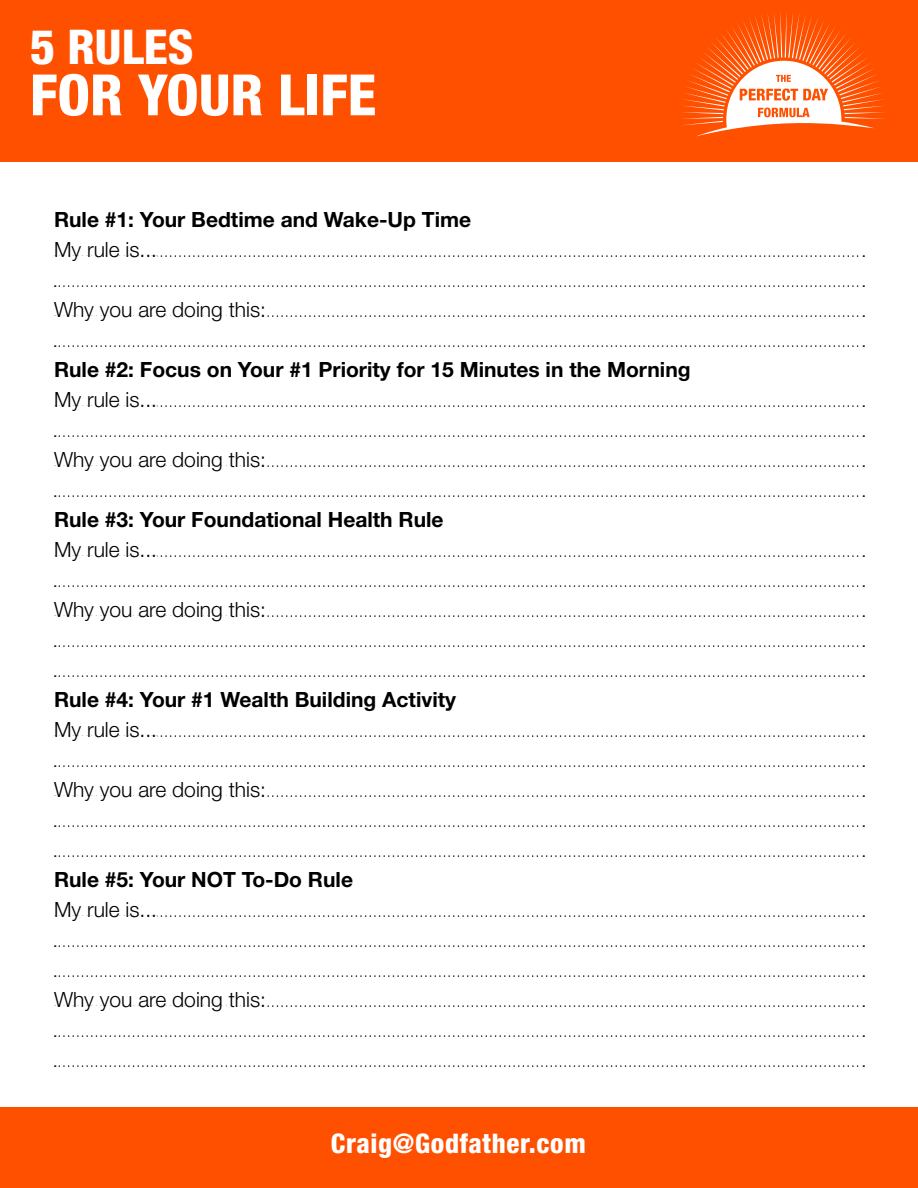
<style>
.page{position:relative;width:918px;height:1188px;background:#fff}
.page>*{position:absolute;margin:0;border:0;box-sizing:border-box;transform-origin:0 0}
.t1{font:800 condensed 57px "Helvetica Neue LT Std";color:#fff}
.t2{font:800 condensed 48px "Helvetica Neue LT Std";color:#fff}
.t3{font:800 condensed 27px "Helvetica Neue LT Std";letter-spacing:.025em;color:#fff}
.t4{font:700 21px "Helvetica Neue LT Std";color:#000}
.t5{font:300 21px "Helvetica Neue LT Std";color:#000}
</style>
<div class="page">
<div style="left:0;top:0;width:918px;height:162px;background:#ff5000"></div>
<div style="left:0;top:1107px;width:918px;height:81px;background:#ff5000"></div>
<svg style="left:682px;top:12px;width:203px;height:124px"></svg>
<svg style="left:55px;top:285px;width:809px;height:2px"></svg>
<svg style="left:267px;top:315px;width:597px;height:2px"></svg>
<svg style="left:55px;top:345px;width:809px;height:2px"></svg>
<svg style="left:157px;top:405px;width:707px;height:2px"></svg>
<svg style="left:55px;top:435px;width:809px;height:2px"></svg>
<svg style="left:267px;top:465px;width:597px;height:2px"></svg>
<svg style="left:55px;top:495px;width:809px;height:2px"></svg>
<svg style="left:157px;top:555px;width:707px;height:2px"></svg>
<svg style="left:55px;top:585px;width:809px;height:2px"></svg>
<svg style="left:267px;top:615px;width:597px;height:2px"></svg>
<svg style="left:55px;top:645px;width:809px;height:2px"></svg>
<svg style="left:55px;top:675px;width:809px;height:2px"></svg>
<svg style="left:157px;top:735px;width:707px;height:2px"></svg>
<svg style="left:55px;top:765px;width:809px;height:2px"></svg>
<svg style="left:267px;top:795px;width:597px;height:2px"></svg>
<svg style="left:55px;top:825px;width:809px;height:2px"></svg>
<svg style="left:55px;top:855px;width:809px;height:2px"></svg>
<svg style="left:157px;top:915px;width:707px;height:2px"></svg>
<svg style="left:55px;top:945px;width:809px;height:2px"></svg>
<svg style="left:55px;top:975px;width:809px;height:2px"></svg>
<svg style="left:267px;top:1005px;width:597px;height:2px"></svg>
<svg style="left:55px;top:1035px;width:809px;height:2px"></svg>
<svg style="left:55px;top:1065px;width:809px;height:2px"></svg>
<svg style="left:157px;top:255px;width:707px;height:2px"></svg>
<h2 class="t2" style="left:30px;top:17px;width:165px">5 RULES</h2>
<h1 class="t1" style="left:30px;top:60px;width:348px">FOR YOUR LIFE</h1>
<p class="t4" style="left:54px;top:206px;width:419px">Rule #1: Your Bedtime and Wake-Up Time</p>
<p class="t5" style="left:54px;top:237px;width:105px">My rule is...</p>
<p class="t5" style="left:54px;top:297px;width:213px">Why you are doing this:</p>
<p class="t4" style="left:54px;top:356px;width:638px">Rule #2: Focus on Your #1 Priority for 15 Minutes in the Morning</p>
<p class="t5" style="left:54px;top:387px;width:105px">My rule is...</p>
<p class="t5" style="left:54px;top:447px;width:213px">Why you are doing this:</p>
<p class="t4" style="left:54px;top:506px;width:391px">Rule #3: Your Foundational Health Rule</p>
<p class="t5" style="left:54px;top:537px;width:105px">My rule is...</p>
<p class="t5" style="left:54px;top:597px;width:213px">Why you are doing this:</p>
<p class="t4" style="left:54px;top:686px;width:404px">Rule #4: Your #1 Wealth Building Activity</p>
<p class="t5" style="left:54px;top:717px;width:105px">My rule is...</p>
<p class="t5" style="left:54px;top:777px;width:213px">Why you are doing this:</p>
<p class="t4" style="left:54px;top:866px;width:301px">Rule #5: Your NOT To-Do Rule</p>
<p class="t5" style="left:54px;top:897px;width:105px">My rule is...</p>
<p class="t5" style="left:54px;top:987px;width:213px">Why you are doing this:</p>
<p class="t3" style="left:331px;top:1127px;width:256px">Craig@Godfather.com</p>
</div>
